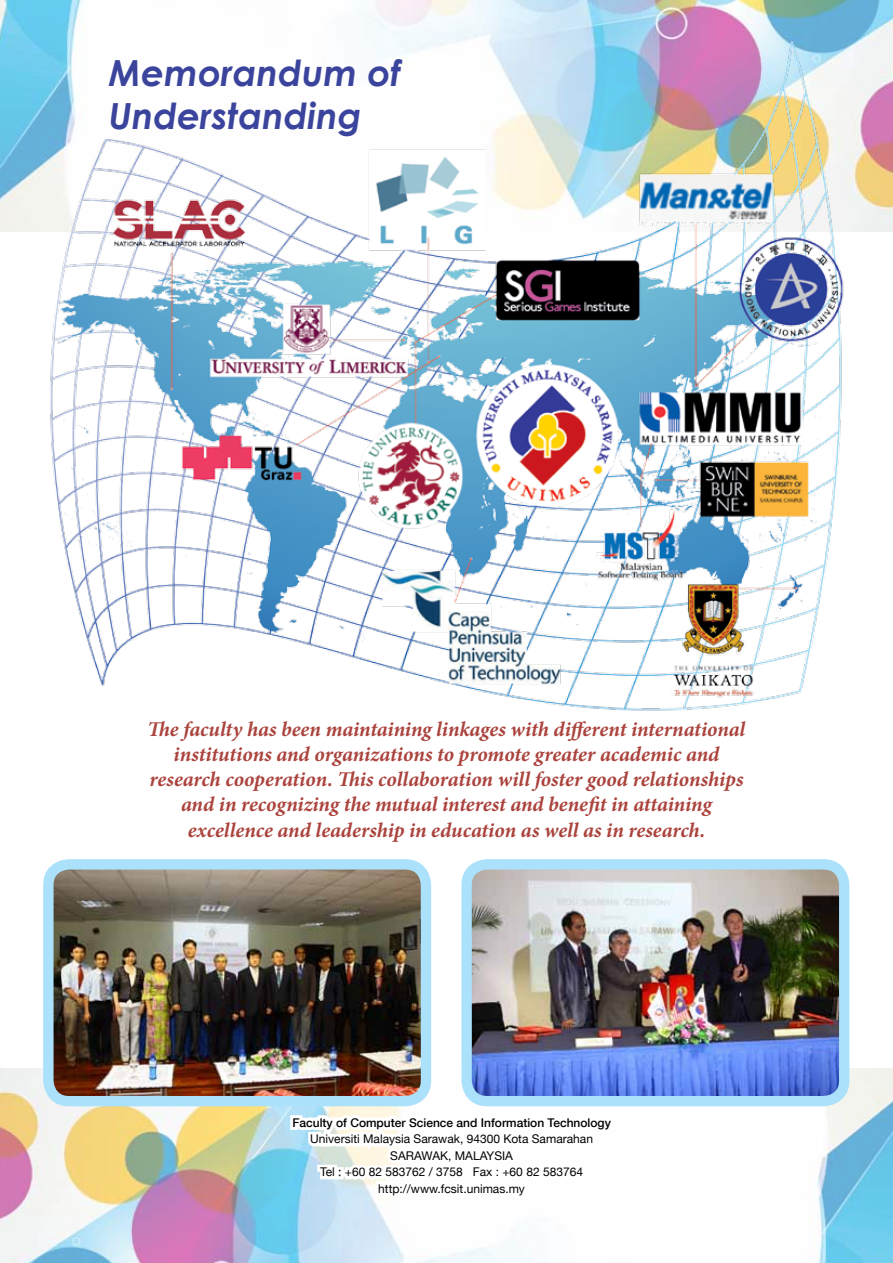
<style>
.page{position:relative;width:893px;height:1263px;background:#fff}
.page>*{position:absolute;margin:0;border:0;box-sizing:border-box;transform-origin:0 0}
.t1{font:italic 700 36px/43.2px "Century Gothic";color:#3b449c}
.t2{font:italic 700 21px/25.2px "Minion Pro";letter-spacing:-.005em;color:#ab433d;text-align:center}
.t3{font:12px/16.5px "Helvetica Neue";color:#000;text-align:center}
.t4{font:500 12px "Helvetica Neue";color:#000}
</style>
<div class="page">
<img style="left:0;top:0;width:893px;height:231px">
<img style="left:0;top:1069px;width:893px;height:194px">
<img style="left:43px;top:34px;width:807px;height:677px">
<img style="left:48px;top:870px;width:372px;height:231px">
<div style="left:43px;top:859px;width:388px;height:247px;border:10px solid #abe1fa;border-radius:21px"></div>
<img style="left:472px;top:870px;width:372px;height:231px">
<div style="left:461px;top:859px;width:388px;height:247px;border:10px solid #abe1fa;border-radius:21px"></div>
<svg style="left:287px;top:1090px;width:332px;height:151px"></svg>
<h1 class="t1" style="left:109px;top:49px;width:293px">Memorandum of<br>Understanding</h1>
<p class="t2" style="left:148px;top:716px;width:599px">The faculty has been maintaining linkages with different international institutions and organizations to promote greater academic and research cooperation. This collaboration will foster good relationships and in recognizing the mutual interest and benefit in attaining excellence and leadership in education as well as in research.</p>
<p class="t4" style="left:292px;top:1115px;width:320px">Faculty of Computer Science and Information Technology</p>
<p class="t3" style="left:310px;top:1131px;width:284px">Universiti Malaysia Sarawak, 94300 Kota Samarahan SARAWAK, MALAYSIA<br>Tel : +60 82 583762 / 3758 Fax : +60 82 583764 http://www.fcsit.unimas.my</p>
</div>
